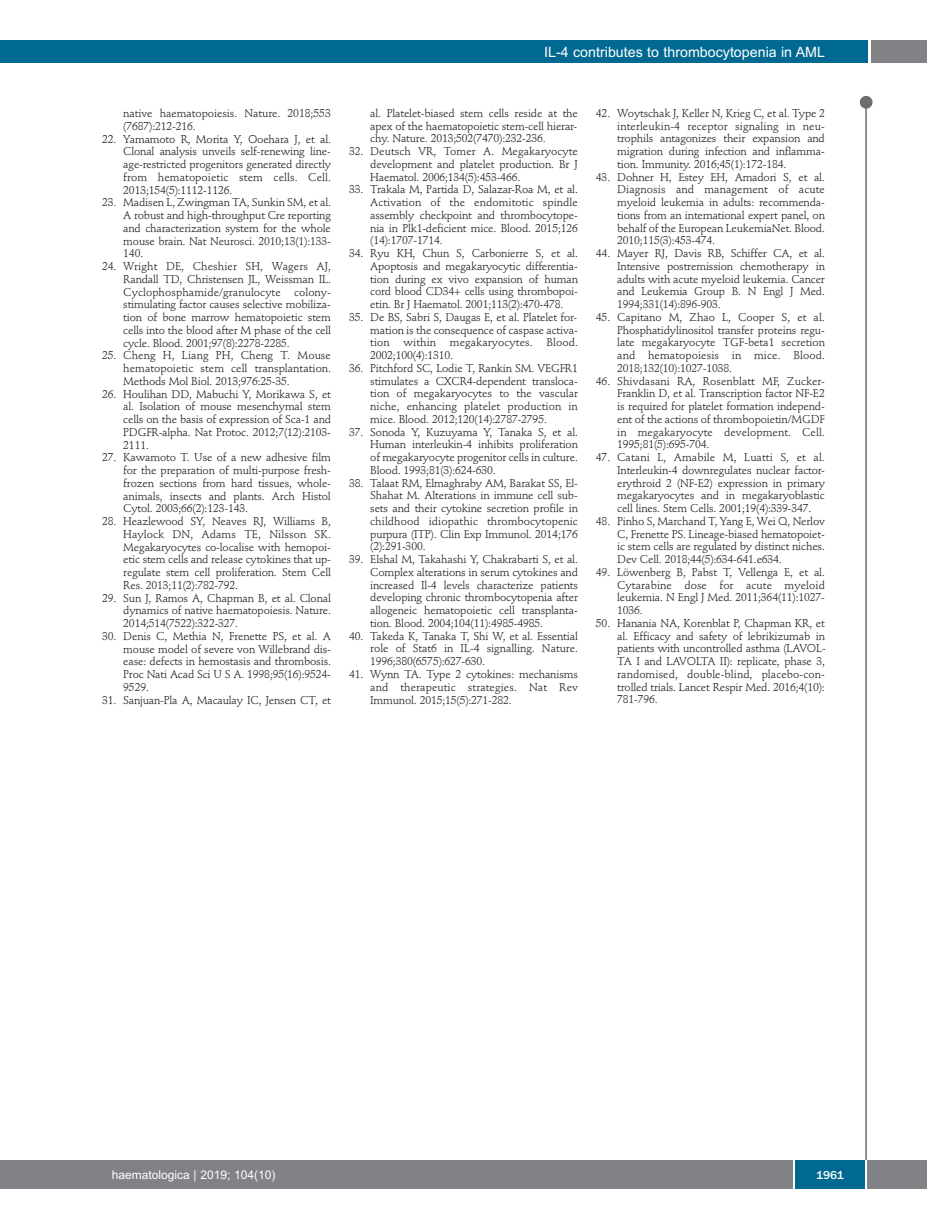
<style>
.page{position:relative;width:927px;height:1225px;background:#fff}
.page>*{position:absolute;margin:0;border:0;box-sizing:border-box;transform-origin:0 0}
.t1{font:14.25px "Arial";color:#fff}
.t2{font:12px "Arial";color:#fff}
.t3{font:500 12px "Franklin Gothic";color:#fff}
.t4{font:11.25px/12.8px "Stempel Schneidler";letter-spacing:-.015em;color:#231f20;text-align:justify}
</style>
<div class="page">
<div style="left:860px;top:96px;width:12px;height:13px;background:#6c6d70;border-radius:50%"></div>
<hr style="left:865px;top:98px;width:2px;height:1062px;background:#6c6d70">
<div style="left:871px;top:40px;width:56px;height:22px;background:#808285"></div>
<div style="left:18px;top:40px;width:849px;height:22px;background:#006991"></div>
<div style="left:17px;top:1160px;width:910px;height:28px;background:#808285"></div>
<div style="left:795px;top:1160px;width:70px;height:28px;background:#006991"></div>
<hr style="left:793px;top:1160px;width:2px;height:28px;background:#fff">
<hr style="left:865px;top:1160px;width:2px;height:28px;background:#fff">
<div style="left:0;top:40px;width:19px;height:22px;background:#006991"></div>
<div style="left:0;top:1160px;width:18px;height:28px;background:#808285"></div>
<p class="t1" style="left:544px;top:44px;width:282px">IL-4 contributes to thrombocytopenia in AML</p>
<p class="t4" style="left:123px;top:108px;width:209px">native haematopoiesis. Nature. 2018;553 (7687):212-216.</p>
<p class="t4" style="left:123px;top:133px;width:209px;text-indent:-21px">22. Yamamoto R, Morita Y, Ooehara J, et al.<br>Clonal analysis unveils self-renewing line&shy;age-restricted progenitors generated directly from hematopoietic stem cells. Cell.<br>2013;154(5):1112-1126.</p>
<p class="t4" style="left:123px;top:197px;width:209px;text-indent:-21px">23. Madisen L, Zwingman TA, Sunkin SM, et al.<br>A robust and high-throughput Cre reporting and characterization system for the whole mouse brain. Nat Neurosci. 2010;13(1):133- 140.</p>
<p class="t4" style="left:123px;top:261px;width:209px;text-indent:-21px">24. Wright DE, Cheshier SH, Wagers AJ, Randall TD, Christensen JL, Weissman IL.<br>Cyclophosphamide/granulocyte colony&shy;stimulating factor causes selective mobiliza&shy;tion of bone marrow hematopoietic stem cells into the blood after M phase of the cell cycle. Blood. 2001;97(8):2278-2285.</p>
<p class="t4" style="left:123px;top:350px;width:209px;text-indent:-21px">25. Cheng H, Liang PH, Cheng T. Mouse hematopoietic stem cell transplantation.<br>Methods Mol Biol. 2013;976:25-35.</p>
<p class="t4" style="left:123px;top:388px;width:209px;text-indent:-21px">26. Houlihan DD, Mabuchi Y, Morikawa S, et al. Isolation of mouse mesenchymal stem cells on the basis of expression of Sca-1 and PDGFR-alpha. Nat Protoc. 2012;7(12):2103- 2111.</p>
<p class="t4" style="left:123px;top:452px;width:209px;text-indent:-21px">27. Kawamoto T. Use of a new adhesive film for the preparation of multi-purpose fresh&shy;frozen sections from hard tissues, whole&shy;animals, insects and plants. Arch Histol Cytol. 2003;66(2):123-143.</p>
<p class="t4" style="left:123px;top:516px;width:209px;text-indent:-21px">28. Heazlewood SY, Neaves RJ, Williams B, Haylock DN, Adams TE, Nilsson SK.<br>Megakaryocytes co-localise with hemopoi&shy;etic stem cells and release cytokines that up&shy;regulate stem cell proliferation. Stem Cell Res. 2013;11(2):782-792.</p>
<p class="t4" style="left:123px;top:592px;width:209px;text-indent:-21px">29. Sun J, Ramos A, Chapman B, et al. Clonal dynamics of native haematopoiesis. Nature.<br>2014;514(7522):322-327.</p>
<p class="t4" style="left:123px;top:631px;width:209px;text-indent:-21px">30. Denis C, Methia N, Frenette PS, et al. A mouse model of severe von Willebrand dis&shy;ease: defects in hemostasis and thrombosis.<br>Proc Nati Acad Sci U S A. 1998;95(16):9524- 9529.</p>
<p class="t4" style="left:102px;top:694px;width:230px">31. Sanjuan-Pla A, Macaulay IC, Jensen CT, et</p>
<p class="t4" style="left:370px;top:108px;width:209px">al. Platelet-biased stem cells reside at the apex of the haematopoietic stem-cell hierar&shy;chy. Nature. 2013;502(7470):232-236.</p>
<p class="t4" style="left:370px;top:146px;width:209px;text-indent:-21px">32. Deutsch VR, Tomer A. Megakaryocyte development and platelet production. Br J Haematol. 2006;134(5):453-466.</p>
<p class="t4" style="left:370px;top:184px;width:209px;text-indent:-21px">33. Trakala M, Partida D, Salazar-Roa M, et al.<br>Activation of the endomitotic spindle assembly checkpoint and thrombocytope&shy;nia in Plk1-deficient mice. Blood. 2015;126 (14):1707-1714.</p>
<p class="t4" style="left:370px;top:248px;width:209px;text-indent:-21px">34. Ryu KH, Chun S, Carbonierre S, et al.<br>Apoptosis and megakaryocytic differentia&shy;tion during ex vivo expansion of human cord blood CD34+ cells using thrombopoi&shy;etin. Br J Haematol. 2001;113(2):470-478.</p>
<p class="t4" style="left:370px;top:312px;width:209px;text-indent:-21px">35. De BS, Sabri S, Daugas E, et al. Platelet for&shy;mation is the consequence of caspase activa&shy;tion within megakaryocytes. Blood.<br>2002;100(4):1310.</p>
<p class="t4" style="left:370px;top:363px;width:209px;text-indent:-21px">36. Pitchford SC, Lodie T, Rankin SM. VEGFR1 stimulates a CXCR4-dependent transloca&shy;tion of megakaryocytes to the vascular niche, enhancing platelet production in mice. Blood. 2012;120(14):2787-2795.</p>
<p class="t4" style="left:370px;top:426px;width:209px;text-indent:-21px">37. Sonoda Y, Kuzuyama Y, Tanaka S, et al.<br>Human interleukin-4 inhibits proliferation of megakaryocyte progenitor cells in culture.<br>Blood. 1993;81(3):624-630.</p>
<p class="t4" style="left:370px;top:477px;width:209px;text-indent:-21px">38. Talaat RM, Elmaghraby AM, Barakat SS, El-Shahat M. Alterations in immune cell sub&shy;sets and their cytokine secretion profile in childhood idiopathic thrombocytopenic purpura (ITP). Clin Exp Immunol. 2014;176 (2):291-300.</p>
<p class="t4" style="left:370px;top:554px;width:209px;text-indent:-21px">39. Elshal M, Takahashi Y, Chakrabarti S, et al.<br>Complex alterations in serum cytokines and increased Il-4 levels characterize patients developing chronic thrombocytopenia after allogeneic hematopoietic cell transplanta&shy;tion. Blood. 2004;104(11):4985-4985.</p>
<p class="t4" style="left:370px;top:630px;width:209px;text-indent:-21px">40. Takeda K, Tanaka T, Shi W, et al. Essential role of Stat6 in IL-4 signalling. Nature.<br>1996;380(6575):627-630.</p>
<p class="t4" style="left:370px;top:669px;width:209px;text-indent:-21px">41. Wynn TA. Type 2 cytokines: mechanisms and therapeutic strategies. Nat Rev Immunol. 2015;15(5):271-282.</p>
<p class="t4" style="left:617px;top:108px;width:209px;text-indent:-21px">42. Woytschak J, Keller N, Krieg C, et al. Type 2 interleukin-4 receptor signaling in neu&shy;trophils antagonizes their expansion and migration during infection and inflamma&shy;tion. Immunity. 2016;45(1):172-184.</p>
<p class="t4" style="left:617px;top:171px;width:209px;text-indent:-21px">43. Dohner H, Estey EH, Amadori S, et al.<br>Diagnosis and management of acute myeloid leukemia in adults: recommenda&shy;tions from an international expert panel, on behalf of the European LeukemiaNet. Blood.<br>2010;115(3):453-474.</p>
<p class="t4" style="left:617px;top:248px;width:209px;text-indent:-21px">44. Mayer RJ, Davis RB, Schiffer CA, et al.<br>Intensive postremission chemotherapy in adults with acute myeloid leukemia. Cancer and Leukemia Group B. N Engl J Med.<br>1994;331(14):896-903.</p>
<p class="t4" style="left:617px;top:312px;width:209px;text-indent:-21px">45. Capitano M, Zhao L, Cooper S, et al.<br>Phosphatidylinositol transfer proteins regu&shy;late megakaryocyte TGF-beta1 secretion and hematopoiesis in mice. Blood.<br>2018;132(10):1027-1038.</p>
<p class="t4" style="left:617px;top:375px;width:209px;text-indent:-21px">46. Shivdasani RA, Rosenblatt MF, Zucker-Franklin D, et al. Transcription factor NF-E2 is required for platelet formation independ&shy;ent of the actions of thrombopoietin/MGDF in megakaryocyte development. Cell.<br>1995;81(5):695-704.</p>
<p class="t4" style="left:617px;top:452px;width:209px;text-indent:-21px">47. Catani L, Amabile M, Luatti S, et al.<br>Interleukin-4 downregulates nuclear factor&shy;erythroid 2 (NF-E2) expression in primary megakaryocytes and in megakaryoblastic cell lines. Stem Cells. 2001;19(4):339-347.</p>
<p class="t4" style="left:617px;top:515px;width:209px;text-indent:-21px">48. Pinho S, Marchand T, Yang E, Wei Q, Nerlov C, Frenette PS. Lineage-biased hematopoiet&shy;ic stem cells are regulated by distinct niches.<br>Dev Cell. 2018;44(5):634-641.e634.</p>
<p class="t4" style="left:617px;top:566px;width:209px;text-indent:-21px">49. Löwenberg B, Pabst T, Vellenga E, et al.<br>Cytarabine dose for acute myeloid leukemia. N Engl J Med. 2011;364(11):1027- 1036.</p>
<p class="t4" style="left:617px;top:617px;width:210px;text-indent:-21px">50. Hanania NA, Korenblat P, Chapman KR, et al. Efficacy and safety of lebrikizumab in patients with uncontrolled asthma (LAVOL-TA I and LAVOLTA II): replicate, phase 3, randomised, double-blind, placebo-con&shy;trolled trials. Lancet Respir Med. 2016;4(10):<br>781-796.</p>
<p class="t2" style="left:112px;top:1167px;width:165px">haematologica | 2019; 104(10)</p>
<p class="t3" style="left:816px;top:1167px;width:29px">1961</p>
</div>
